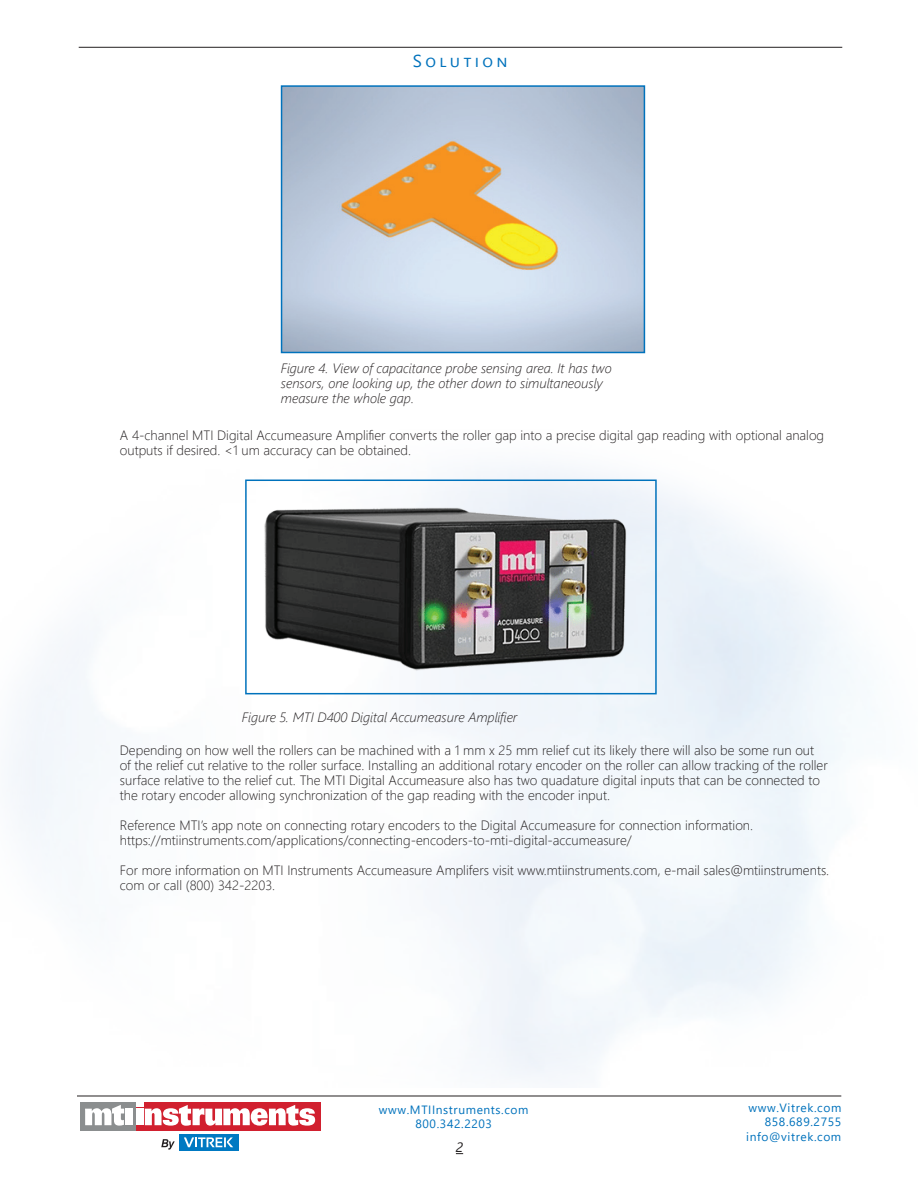
<style>
.page{position:relative;width:918px;height:1188px;background:#fff}
.page>*{position:absolute;margin:0;border:0;box-sizing:border-box;transform-origin:0 0}
.t1{font:17.25px "Segoe UI";color:#0072bc}
.t2{font:300 13.5px/15px "Segoe UI";color:#231f20}
.t3{font:italic 300 13.5px/15px "Segoe UI";color:#231f20}
.t4{font:italic 13.5px "Segoe UI";color:#231f20}
.t5{font:12px/14.4px "Segoe UI";letter-spacing:.05em;color:#0072bc;text-align:right}
</style>
<div class="page">
<hr style="left:77px;top:1096px;width:764px;height:1px;background:#231f20">
<hr style="left:79px;top:47px;width:763px;height:1px;background:#231f20">
<img style="left:264px;top:483px;width:390px;height:208px">
<div style="left:245px;top:480px;width:412px;height:214px;border:2px solid #0072bc"></div>
<img style="left:284px;top:88px;width:358px;height:262px">
<div style="left:281px;top:85px;width:364px;height:268px;border:2px solid #0072bc"></div>
<div style="left:136px;top:1102px;width:185px;height:28px;background:#d1202f"></div>
<div style="left:80px;top:1102px;width:56px;height:28px;background:#8b8e8f"></div>
<svg style="left:85px;top:1105px;width:39px;height:21px"></svg>
<div style="left:125px;top:1109px;width:7px;height:16px;background:#fff"></div>
<svg style="left:136px;top:1102px;width:179px;height:24px"></svg>
<svg style="left:161px;top:1139px;width:14px;height:11px"></svg>
<div style="left:179px;top:1134px;width:59px;height:16px;background:#0079c2"></div>
<svg style="left:184px;top:1137px;width:49px;height:10px"></svg>
<p class="t1" style="left:413px;top:45px;width:97px">Solution</p>
<p class="t3" style="left:281px;top:359px;width:332px">Figure 4. View of capacitance probe sensing area. It has two sensors, one looking up, the other down to simultaneously measure the whole gap.</p>
<p class="t2" style="left:120px;top:426px;width:706px">A 4-channel MTI Digital Accumeasure Amplifier converts the roller gap into a precise digital gap reading with optional analog outputs if desired. &lt;1 um accuracy can be obtained.</p>
<p class="t3" style="left:242px;top:707px;width:277px">Figure 5. MTI D400 Digital Accumeasure Amplifier</p>
<p class="t2" style="left:120px;top:741px;width:710px">Depending on how well the rollers can be machined with a 1 mm x 25 mm relief cut its likely there will also be some run out of the relief cut relative to the roller surface. Installing an additional rotary encoder on the roller can allow tracking of the roller surface relative to the relief cut. The MTI Digital Accumeasure also has two quadature digital inputs that can be connected to the rotary encoder allowing synchronization of the gap reading with the encoder input.</p>
<p class="t2" style="left:120px;top:816px;width:635px">Reference MTI’s app note on connecting rotary encoders to the Digital Accumeasure for connection information. https://mtiinstruments.com/applications/connecting-encoders-to-mti-digital-accumeasure/</p>
<p class="t2" style="left:120px;top:861px;width:711px">For more information on MTI Instruments Accumeasure Amplifers visit www.mtiinstruments.com, e-mail sales@mtiinstruments. com or call (800) 342-2203.</p>
<p class="t5" style="left:379px;top:1101px;width:151px;text-align:center">www.MTIInstruments.com<br>800.342.2203</p>
<p class="t4" style="left:456px;top:1135px;width:9px">2</p>
<p class="t5" style="left:746px;top:1099px;width:97px">www.Vitrek.com<br>858.689.2755 info@vitrek.com</p>
</div>
